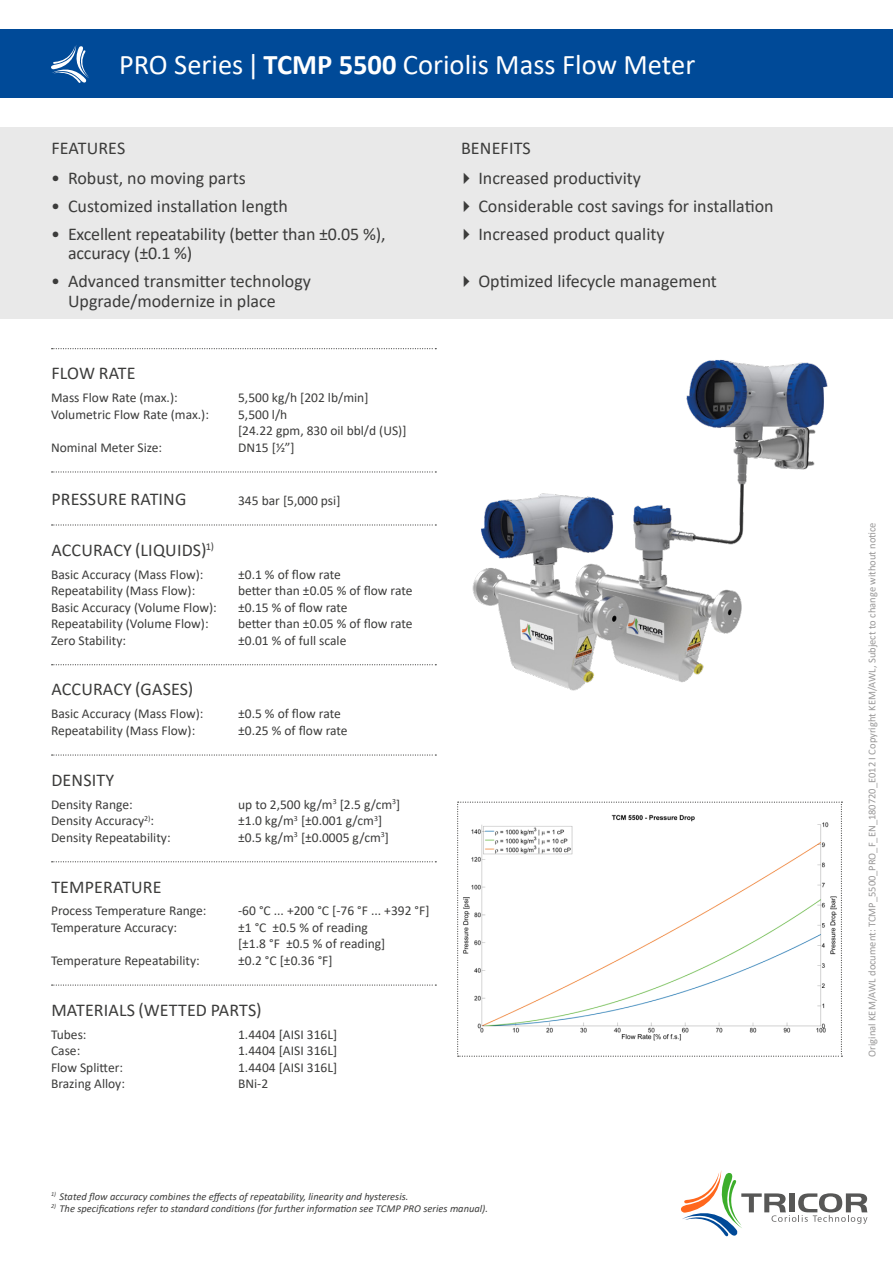
<style>
.page{position:relative;width:893px;height:1263px;background:#fff}
.page>*{position:absolute;margin:0;border:0;box-sizing:border-box;transform-origin:0 0}
.t1{font:28.5px "Calibri";color:#fff}
.TRICOR_Headline{font:18px/19.5px "Calibri";color:#3c3c3b}
.TRICOR_Text{font:18px "Calibri";letter-spacing:.01em;color:#3c3c3b}
.TRICOR_Text-2{font:13.5px/16.5px "Calibri";color:#3c3c3b}
.TRICOR_Footer{font:italic 10.5px "Calibri";color:#3c3c3b}
.t2{font:10.5px "Calibri";color:#999898}
.s1{font-weight:700}
</style>
<div class="page">
<div style="left:0;top:128px;width:893px;height:191px;background:#e9e9e9"></div>
<svg style="left:681px;top:1170px;width:186px;height:67px"></svg>
<div style="left:0;top:30px;width:893px;height:68px;background:#004a98"></div>
<svg style="left:51px;top:45px;width:38px;height:38px"></svg>
<svg style="left:52px;top:348px;width:384px;height:1px"></svg>
<svg style="left:52px;top:471px;width:384px;height:1px"></svg>
<svg style="left:52px;top:524px;width:384px;height:1px"></svg>
<svg style="left:52px;top:664px;width:384px;height:1px"></svg>
<svg style="left:52px;top:754px;width:384px;height:2px"></svg>
<svg style="left:52px;top:861px;width:384px;height:1px"></svg>
<svg style="left:52px;top:984px;width:384px;height:2px"></svg>
<svg style="left:457px;top:801px;width:385px;height:256px"></svg>
<img style="left:472px;top:359px;width:356px;height:332px">
<h1 class="t1" style="left:119px;top:45px;width:578px">PRO Series | <span class="s1">TCMP 5500</span> Coriolis Mass Flow Meter</h1>
<p class="TRICOR_Headline" style="left:51px;top:138px;width:75px">FEATURES</p>
<p class="TRICOR_Headline" style="left:51px;top:168px;width:196px">• Robust, no moving parts</p>
<p class="TRICOR_Headline" style="left:51px;top:196px;width:238px">• Customized installation length</p>
<p class="TRICOR_Headline" style="left:68px;top:224px;width:319px;text-indent:-17px">• Excellent repeatability (better than ±0.05 %), accuracy (±0.1 %)</p>
<p class="TRICOR_Headline" style="left:68px;top:271px;width:245px;text-indent:-17px">• Advanced transmitter technology<br>Upgrade/modernize in place</p>
<p class="TRICOR_Headline" style="left:51px;top:363px;width:86px">FLOW RATE</p>
<p class="TRICOR_Text-2" style="left:51px;top:389px;width:128px">Mass Flow Rate (max.):</p>
<p class="TRICOR_Text-2" style="left:238px;top:389px;width:132px">5,500 kg/h [202 lb/min]</p>
<p class="TRICOR_Text-2" style="left:51px;top:406px;width:159px">Volumetric Flow Rate (max.):</p>
<p class="TRICOR_Text-2" style="left:238px;top:406px;width:170px">5,500 l/h<br>[24.22 gpm, 830 oil bbl/d (US)]</p>
<p class="TRICOR_Text-2" style="left:51px;top:439px;width:113px">Nominal Meter Size:</p>
<p class="TRICOR_Text-2" style="left:238px;top:439px;width:58px">DN15 [1/2”]</p>
<p class="TRICOR_Text" style="left:51px;top:486px;width:137px">PRESSURE RATING</p>
<p class="TRICOR_Text-2" style="left:238px;top:492px;width:104px">345 bar [5,000 psi]</p>
<p class="TRICOR_Headline" style="left:51px;top:539px;width:164px">ACCURACY (LIQUIDS)<sup>1)</sup></p>
<p class="TRICOR_Text-2" style="left:51px;top:565px;width:154px">Basic Accuracy (Mass Flow):</p>
<p class="TRICOR_Text-2" style="left:238px;top:565px;width:104px">±0.1 % of flow rate</p>
<p class="TRICOR_Text-2" style="left:51px;top:582px;width:146px">Repeatability (Mass Flow):</p>
<p class="TRICOR_Text-2" style="left:238px;top:582px;width:176px">better than ±0.05 % of flow rate</p>
<p class="TRICOR_Text-2" style="left:51px;top:598px;width:167px">Basic Accuracy (Volume Flow):</p>
<p class="TRICOR_Text-2" style="left:238px;top:598px;width:111px">±0.15 % of flow rate</p>
<p class="TRICOR_Text-2" style="left:51px;top:615px;width:159px">Repeatability (Volume Flow):</p>
<p class="TRICOR_Text-2" style="left:238px;top:615px;width:176px">better than ±0.05 % of flow rate</p>
<p class="TRICOR_Text-2" style="left:51px;top:631px;width:77px">Zero Stability:</p>
<p class="TRICOR_Text-2" style="left:238px;top:631px;width:110px">±0.01 % of full scale</p>
<p class="TRICOR_Headline" style="left:51px;top:679px;width:144px">ACCURACY (GASES)</p>
<p class="TRICOR_Text-2" style="left:51px;top:705px;width:154px">Basic Accuracy (Mass Flow):</p>
<p class="TRICOR_Text-2" style="left:238px;top:705px;width:104px">±0.5 % of flow rate</p>
<p class="TRICOR_Text-2" style="left:51px;top:722px;width:146px">Repeatability (Mass Flow):</p>
<p class="TRICOR_Text-2" style="left:238px;top:722px;width:111px">±0.25 % of flow rate</p>
<p class="TRICOR_Headline" style="left:51px;top:769px;width:64px">DENSITY</p>
<p class="TRICOR_Text-2" style="left:51px;top:795px;width:83px">Density Range:</p>
<p class="TRICOR_Text-2" style="left:238px;top:795px;width:164px">up to 2,500 kg/m<sup>3</sup> [2.5 g/cm<sup>3</sup>]</p>
<p class="TRICOR_Text-2" style="left:51px;top:812px;width:105px">Density Accuracy<sup>2)</sup>:</p>
<p class="TRICOR_Text-2" style="left:238px;top:812px;width:146px">±1.0 kg/m<sup>3</sup> [±0.001 g/cm<sup>3</sup>]</p>
<p class="TRICOR_Text-2" style="left:51px;top:828px;width:121px">Density Repeatability:</p>
<p class="TRICOR_Text-2" style="left:238px;top:828px;width:152px">±0.5 kg/m<sup>3</sup> [±0.0005 g/cm<sup>3</sup>]</p>
<p class="TRICOR_Headline" style="left:51px;top:876px;width:112px">TEMPERATURE</p>
<p class="TRICOR_Text-2" style="left:51px;top:902px;width:157px">Process Temperature Range:</p>
<p class="TRICOR_Text-2" style="left:238px;top:902px;width:193px">-60 °C ... +200 °C [-76 °F ... +392 °F]</p>
<p class="TRICOR_Text-2" style="left:51px;top:919px;width:128px">Temperature Accuracy:</p>
<p class="TRICOR_Text-2" style="left:238px;top:919px;width:149px">±1 °C ±0.5 % of reading [±1.8 °F ±0.5 % of reading]</p>
<p class="TRICOR_Text-2" style="left:51px;top:952px;width:150px">Temperature Repeatability:</p>
<p class="TRICOR_Text-2" style="left:238px;top:952px;width:96px">±0.2 °C [±0.36 °F]</p>
<p class="TRICOR_Headline" style="left:51px;top:999px;width:212px">MATERIALS (WETTED PARTS)</p>
<p class="TRICOR_Text-2" style="left:51px;top:1025px;width:37px">Tubes:</p>
<p class="TRICOR_Text-2" style="left:238px;top:1025px;width:101px">1.4404 [AISI 316L]</p>
<p class="TRICOR_Text-2" style="left:51px;top:1042px;width:31px">Case:</p>
<p class="TRICOR_Text-2" style="left:238px;top:1042px;width:101px">1.4404 [AISI 316L]</p>
<p class="TRICOR_Text-2" style="left:51px;top:1058px;width:74px">Flow Splitter:</p>
<p class="TRICOR_Text-2" style="left:238px;top:1058px;width:101px">1.4404 [AISI 316L]</p>
<p class="TRICOR_Text-2" style="left:51px;top:1075px;width:75px">Brazing Alloy:</p>
<p class="TRICOR_Text-2" style="left:238px;top:1075px;width:32px">BNi-2</p>
<p class="TRICOR_Headline" style="left:461px;top:138px;width:71px">BENEFITS</p>
<p class="TRICOR_Headline" style="left:478px;top:168px;width:164px">Increased productivity</p>
<p class="TRICOR_Headline" style="left:478px;top:196px;width:297px">Considerable cost savings for installation</p>
<p class="TRICOR_Headline" style="left:478px;top:224px;width:188px">Increased product quality</p>
<p class="TRICOR_Headline" style="left:478px;top:271px;width:240px">Optimized lifecycle management</p>
<p class="TRICOR_Footer" style="left:51px;top:1189px;width:359px"><sup>1)</sup> Stated flow accuracy combines the effects of repeatability, linearity and hysteresis.</p>
<p class="TRICOR_Footer" style="left:51px;top:1201px;width:439px"><sup>2)</sup> The specifications refer to standard conditions (for further information see TCMP PRO series manual).</p>
<p class="t2" style="left:865px;top:1057px;width:536px;rotate:-90deg">Original KEM/AWL document: TCMP_5500_PRO_F_EN_180720_E012 I Copyright KEM/AWL, Subject to change without notice</p>
</div>
